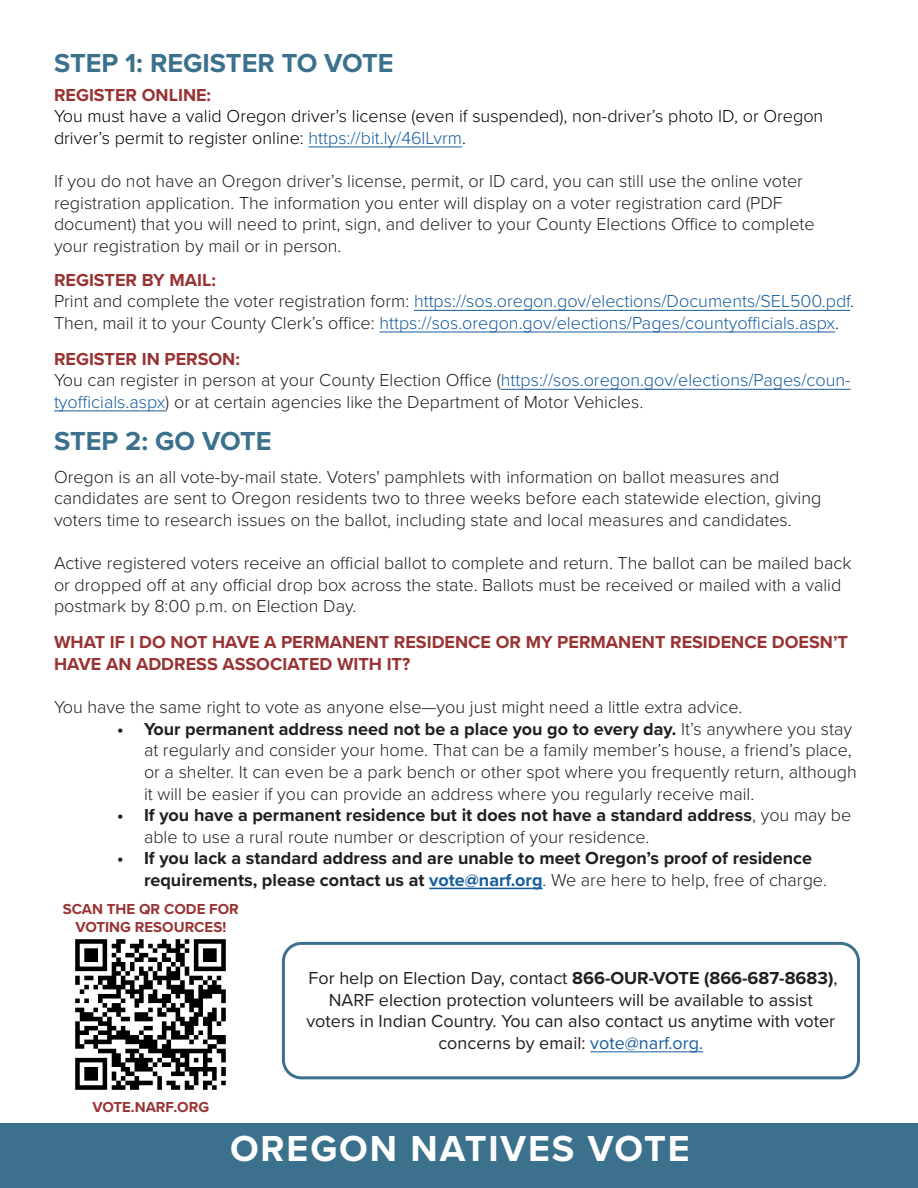
<style>
.page{position:relative;width:918px;height:1188px;background:#fff}
.page>*{position:absolute;margin:0;border:0;box-sizing:border-box;transform-origin:0 0}
.t1{font:700 37.5px "Proxima Nova";letter-spacing:.05em;color:#fff}
.t2{font:700 27px "Proxima Nova";color:#3b718d}
.t3{font:300 18px/21.6px "Proxima Nova";color:#231f20}
.t4{font:18px/21.6px "Proxima Nova";color:#231f20;text-align:center}
.t5{font:300 18px "Proxima Nova";color:#175d9e}
.t6{font:700 18px/21.6px "Proxima Nova";color:#933}
.t7{font:700 18px/21.6px "Proxima Nova";color:#231f20}
.t8{font:300 18px/21.6px "Proxima Nova";color:#000}
.t9{font:700 15px/18px "Proxima Nova";color:#933;text-align:center}
.s1{color:#175d9e}
.s2{color:#231f20}
.s3{font-weight:700}
.s4{font-weight:300}
</style>
<div class="page">
<hr style="left:308px;top:147px;width:154px;height:1px;background:#175d9e">
<hr style="left:414px;top:310px;width:436px;height:1px;background:#175d9e">
<hr style="left:379px;top:332px;width:456px;height:1px;background:#175d9e">
<hr style="left:501px;top:389px;width:350px;height:1px;background:#175d9e">
<hr style="left:54px;top:411px;width:111px;height:1px;background:#175d9e">
<hr style="left:429px;top:888px;width:114px;height:1px;background:#175d9e">
<div style="left:0;top:1123px;width:918px;height:65px;background:#3b718d"></div>
<img style="left:75px;top:939px;width:151px;height:151px">
<div style="left:282px;top:942px;width:578px;height:137px;border:3px solid #3b718d;border-radius:18px"></div>
<hr style="left:590px;top:1051px;width:113px;height:1px;background:#175d9e">
<p class="t2" style="left:54px;top:43px;width:341px">STEP 1: REGISTER TO VOTE</p>
<p class="t6" style="left:54px;top:84px;width:159px">REGISTER ONLINE:</p>
<p class="t8" style="left:54px;top:105px;width:771px">You must have a valid Oregon driver’s license (even if suspended), non-driver’s photo ID, or Oregon driver’s permit to register online: <span class="s1">https://bit.ly/46ILvrm</span>.</p>
<p class="t3" style="left:54px;top:169px;width:762px">If you do not have an Oregon driver’s license, permit, or ID card, you can still use the online voter registration application. The information you enter will display on a voter registration card (PDF document) that you will need to print, sign, and deliver to your County Elections Office to complete your registration by mail or in person.</p>
<p class="t6" style="left:54px;top:269px;width:163px">REGISTER BY MAIL:</p>
<p class="t5" style="left:54px;top:288px;width:802px"><span class="s2">Print and complete the voter registration form:</span> https://sos.oregon.gov/elections/Documents/SEL500.pdf<span class="s2">.</span></p>
<p class="t5" style="left:54px;top:310px;width:787px"><span class="s2">Then, mail it to your County Clerk’s office:</span> https://sos.oregon.gov/elections/Pages/countyofficials.aspx<span class="s2">.</span></p>
<p class="t6" style="left:54px;top:348px;width:187px">REGISTER IN PERSON:</p>
<p class="t3" style="left:54px;top:369px;width:798px">You can register in person at your County Election Office (<span class="s1">https://sos.oregon.gov/elections/Pages/coun&shy;tyofficials.aspx</span>) or at certain agencies like the Department of Motor Vehicles.</p>
<p class="t2" style="left:54px;top:421px;width:219px">STEP 2: GO VOTE</p>
<p class="t3" style="left:54px;top:465px;width:769px">Oregon is an all vote-by-mail state. Voters' pamphlets with information on ballot measures and candidates are sent to Oregon residents two to three weeks before each statewide election, giving voters time to research issues on the ballot, including state and local measures and candidates.</p>
<p class="t3" style="left:54px;top:551px;width:799px">Active registered voters receive an official ballot to complete and return. The ballot can be mailed back or dropped off at any official drop box across the state. Ballots must be received or mailed with a valid postmark by 8:00 p.m. on Election Day.</p>
<p class="t6" style="left:54px;top:631px;width:796px">WHAT IF I DO NOT HAVE A PERMANENT RESIDENCE OR MY PERMANENT RESIDENCE DOESN’T<br>HAVE AN ADDRESS ASSOCIATED WITH IT?</p>
<p class="t3" style="left:54px;top:695px;width:690px">You have the same right to vote as anyone else—you just might need a little extra advice.</p>
<p class="t3" style="left:144px;top:717px;width:714px;text-indent:-27px"><span class="s3">• Your permanent address need not be a place you go to every day.</span> It’s anywhere you stay at regularly and consider your home. That can be a family member’s house, a friend’s place, or a shelter. It can even be a park bench or other spot where you frequently return, although it will be easier if you can provide an address where you regularly receive mail.</p>
<p class="t3" style="left:144px;top:803px;width:709px;text-indent:-27px"><span class="s3">• If you have a permanent residence but it does not have a standard address</span>, you may be able to use a rural route number or description of your residence.</p>
<p class="t7" style="left:144px;top:847px;width:684px;text-indent:-27px">• If you lack a standard address and are unable to meet Oregon’s proof of residence requirements, please contact us at <span class="s1">vote@narf.org</span><span class="s4">. We are here to help, free of charge.</span></p>
<p class="t9" style="left:63px;top:900px;width:178px">SCAN THE QR CODE FOR<br>VOTING RESOURCES!</p>
<p class="t9" style="left:92px;top:1098px;width:118px">VOTE.NARF.ORG</p>
<p class="t4" style="left:307px;top:967px;width:533px">For help on Election Day, contact <span class="s3">866-OUR-VOTE (866-687-8683)</span>, NARF election protection volunteers will be available to assist voters in Indian Country. You can also contact us anytime with voter concerns by email: <span class="s1">vote@narf.org.</span></p>
<p class="t1" style="left:230px;top:1120px;width:461px">OREGON NATIVES VOTE</p>
</div>
